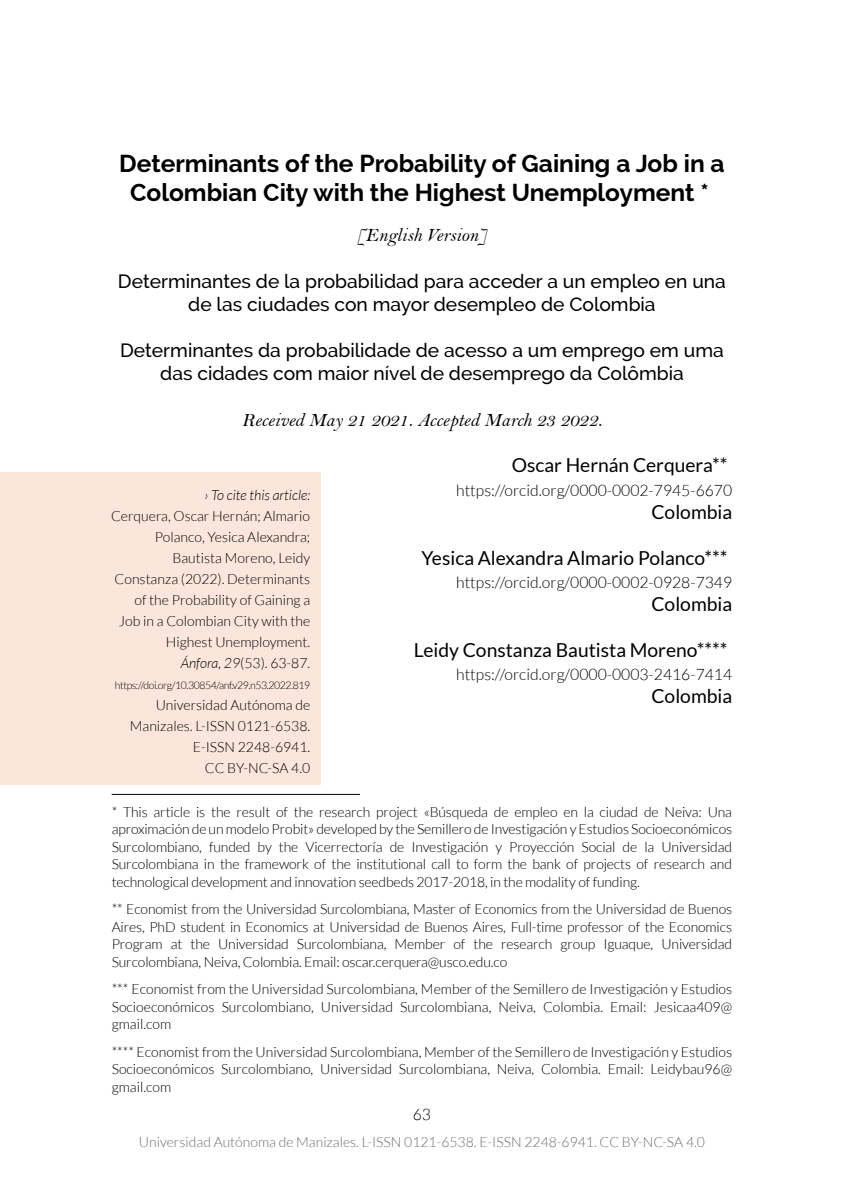
<style>
.page{position:relative;width:844px;height:1191px;background:#fff}
.page>*{position:absolute;margin:0;border:0;box-sizing:border-box;transform-origin:0 0}
.t1{font:700 24.5px/29.4px "Raleway";color:#000;text-align:center}
.t2{font:500 19.25px/23.1px "Raleway";color:#000;text-align:center}
.t3{font:19.25px "Lato";color:#000}
.t4{font:19.25px "Bell MT Italic";color:#000}
.t5{font:300 15.75px "Lato";color:#000}
.t6{font:300 14px/17.5px "Lato";color:#000;text-align:justify}
.t7{font:300 14px "Lato";color:#706f6f}
.t8{font:italic 300 14px "Lato";color:#000}
.t9{font:300 10.5px "Lato";letter-spacing:-.04em;color:#000}
.s1{font-style:italic}
</style>
<div class="page">
<hr style="left:112px;top:794px;width:248px;height:1px;background:#000">
<div style="left:0;top:472px;width:320px;height:313px;background:#fce6dc"></div>
<h1 class="t1" style="left:119px;top:149px;width:607px">Determinants of the Probability of Gaining a Job in a<br>Colombian City with the Highest Unemployment *</h1>
<h2 class="t4" style="left:357px;top:224px;width:131px">[English Version]</h2>
<h2 class="t2" style="left:118px;top:269px;width:609px">Determinantes de la probabilidad para acceder a un empleo en una de las ciudades con mayor desempleo de Colombia</h2>
<h2 class="t2" style="left:120px;top:338px;width:605px">Determinantes da probabilidade de acesso a um emprego em uma das cidades com maior nível de desemprego da Colômbia</h2>
<h2 class="t4" style="left:242px;top:408px;width:361px">Received May 21 2021. Accepted March 23 2022.</h2>
<h2 class="t3" style="left:511px;top:455px;width:217px">Oscar Hernán Cerquera**</h2>
<p class="t5" style="left:456px;top:481px;width:277px">https://orcid.org/0000-0002-7945-6670</p>
<h2 class="t3" style="left:651px;top:501px;width:82px">Colombia</h2>
<h2 class="t3" style="left:421px;top:547px;width:307px">Yesica Alexandra Almario Polanco***</h2>
<p class="t5" style="left:456px;top:574px;width:277px">https://orcid.org/0000-0002-0928-7349</p>
<h2 class="t3" style="left:651px;top:593px;width:82px">Colombia</h2>
<h2 class="t3" style="left:413px;top:639px;width:315px">Leidy Constanza Bautista Moreno****</h2>
<p class="t5" style="left:456px;top:666px;width:277px">https://orcid.org/0000-0003-2416-7414</p>
<h2 class="t3" style="left:651px;top:686px;width:82px">Colombia</h2>
<p class="t8" style="left:204px;top:487px;width:107px">› To cite this article:</p>
<p class="t6" style="left:111px;top:505px;width:201px;line-height:21px;text-align:right">Cerquera, Oscar Hernán; Almario<br>Polanco, Yesica Alexandra;<br>Bautista Moreno, Leidy<br>Constanza (2022). Determinants of the Probability of Gaining a<br>Job in a Colombian City with the<br>Highest Unemployment.<br><span class="s1">Ánfora, 29</span>(53). 63-87.</p>
<p class="t9" style="left:115px;top:679px;width:197px">https://doi.org/10.30854/anf.v29.n53.2022.819</p>
<p class="t6" style="left:130px;top:694px;width:182px;line-height:21px;text-align:right">Universidad Autónoma de<br>Manizales. L-ISSN 0121-6538.<br>E-ISSN 2248-6941.<br>CC BY-NC-SA 4.0</p>
<p class="t6" style="left:112px;top:803px;width:621px">* This article is the result of the research project «Búsqueda de empleo en la ciudad de Neiva: Una aproximación de un modelo Probit» developed by the Semillero de Investigación y Estudios Socioeconómicos Surcolombiano, funded by the Vicerrectoría de Investigación y Proyección Social de la Universidad Surcolombiana in the framework of the institutional call to form the bank of projects of research and technological development and innovation seedbeds 2017-2018, in the modality of funding.</p>
<p class="t6" style="left:112px;top:900px;width:621px">** Economist from the Universidad Surcolombiana, Master of Economics from the Universidad de Buenos Aires, PhD student in Economics at Universidad de Buenos Aires, Full-time professor of the Economics Program at the Universidad Surcolombiana, Member of the research group Iguaque, Universidad Surcolombiana, Neiva, Colombia. Email: oscar.cerquera@usco.edu.co</p>
<p class="t6" style="left:112px;top:980px;width:622px">*** Economist from the Universidad Surcolombiana, Member of the Semillero de Investigación y Estudios Socioeconómicos Surcolombiano, Universidad Surcolombiana, Neiva, Colombia. Email: Jesicaa409@ gmail.com</p>
<p class="t6" style="left:112px;top:1043px;width:622px">**** Economist from the Universidad Surcolombiana, Member of the Semillero de Investigación y Estudios Socioeconómicos Surcolombiano, Universidad Surcolombiana, Neiva, Colombia. Email: Leidybau96@ gmail.com</p>
<p class="t5" style="left:413px;top:1105px;width:20px">63</p>
<p class="t7" style="left:139px;top:1134px;width:567px">Universidad Autónoma de Manizales. L-ISSN 0121-6538. E-ISSN 2248-6941. CC BY-NC-SA 4.0</p>
</div>
